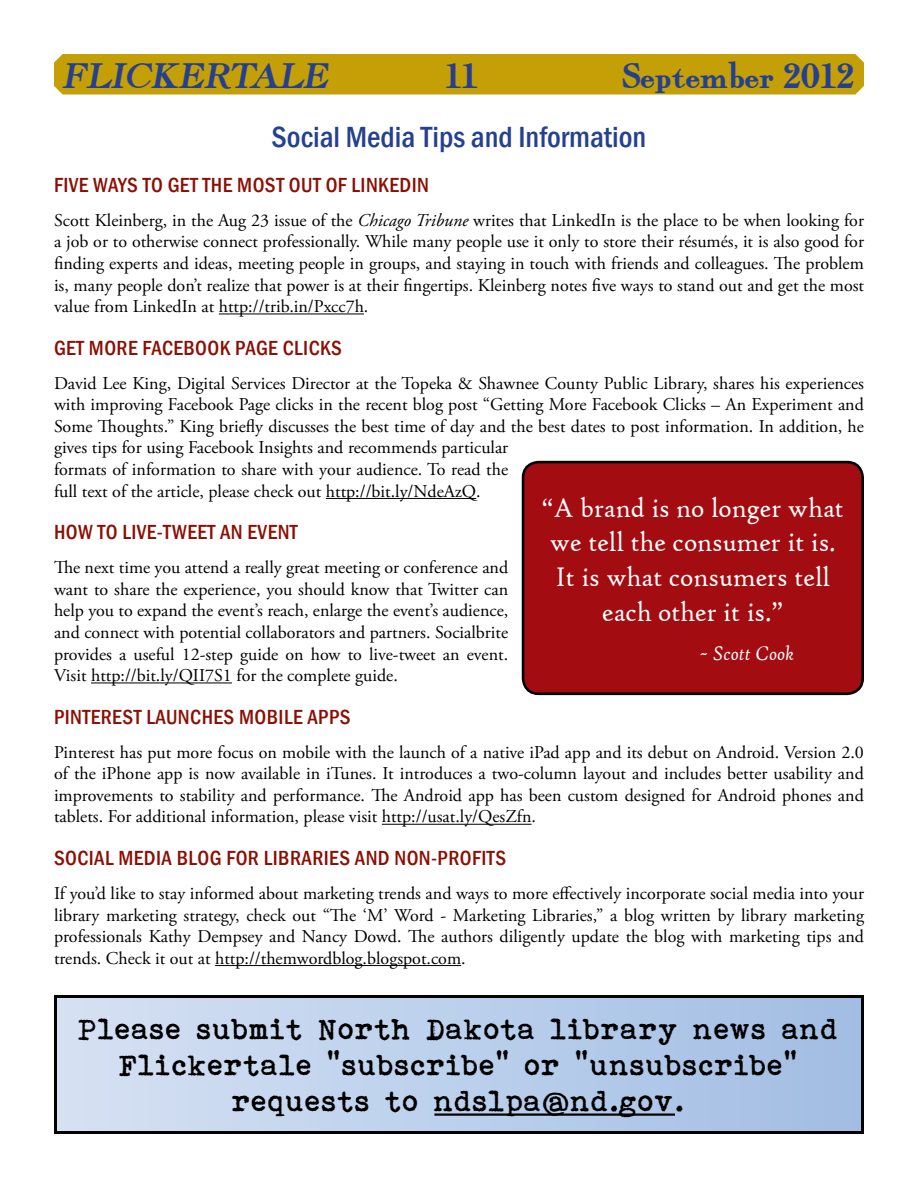
<style>
.page{position:relative;width:918px;height:1188px;background:#fff}
.page>*{position:absolute;margin:0;border:0;box-sizing:border-box;transform-origin:0 0}
.t1{font:36px "Fairfax Station";color:#25408f}
.t2{font:italic 36px "Fairfax Station";color:#25408f}
.t3{font:30px/36px "Bohemian typewriter";color:#000;text-align:center}
.t4{font:500 condensed 30px "Franklin Gothic";color:#25408f}
.t5{font:28.8px/34.7px "High Tower Text";color:#fff;text-align:center;scale:.92 1}
.t6{font:500 condensed 21px "Franklin Gothic";letter-spacing:.02em;color:#8b0f04}
.t7{font:italic 21px "High Tower Text";color:#fff;scale:.92 1}
.t8{font:18px/21.6px "Adobe Garamond Pro";color:#000;text-align:justify}
.s1{font-style:italic}
</style>
<div class="page">
<div style="left:54px;top:54px;width:810px;height:40px;background:#c4a006"></div>
<hr style="left:219px;top:314px;width:145px;height:1px;background:#000">
<hr style="left:326px;top:498px;width:150px;height:1px;background:#000">
<hr style="left:91px;top:683px;width:141px;height:1px;background:#000">
<hr style="left:382px;top:824px;width:150px;height:1px;background:#000">
<hr style="left:215px;top:965px;width:246px;height:1px;background:#000">
<div style="left:523px;top:462px;width:340px;height:232px;background:#a30d11;border-radius:16px"></div>
<div style="left:522px;top:461px;width:342px;height:234px;border:3px solid #000;border-radius:16px"></div>
<div style="left:56px;top:997px;width:806px;height:135px;background:linear-gradient(to right,#d6e1f3,#a1bde3)"></div>
<hr style="left:434px;top:1114px;width:241px;height:2px;background:#000">
<div style="left:54px;top:995px;width:810px;height:139px;border:3px solid #000"></div>
<h1 class="t2" style="left:62px;top:56px;width:275px">FLICKERTALE</h1>
<h1 class="t1" style="left:445px;top:56px;width:34px">11</h1>
<h1 class="t1" style="left:623px;top:56px;width:233px">September 2012</h1>
<h2 class="t4" style="left:272px;top:117px;width:376px">SOCIAL MEDIA TIPS AND INFORMATION</h2>
<p class="t6" style="left:54px;top:171px;width:376px">FIVE WA YS TO GET THE MOST OUT OF LINKEDIN</p>
<p class="t8" style="left:54px;top:210px;width:812px">Scott Kleinberg, in the Aug 23 issue of the <span class="s1">Chicago Tribune</span> writes that LinkedIn is the place to be when looking for a job or to otherwise connect professionally. While many people use it only to store their résumés, it is also good for finding experts and ideas, meeting people in groups, and staying in touch with friends and colleagues. The problem is, many people don’t realize that power is at their fingertips. Kleinberg notes five ways to stand out and get the most value from LinkedIn at http://trib.in/Pxcc7h.</p>
<p class="t6" style="left:54px;top:334px;width:287px">GET MORE FAC EBOOK PAGE CLICKS</p>
<p class="t8" style="left:54px;top:373px;width:812px;text-align:left">David Lee King, Digital Services Director at the Topeka &amp; Shawnee County Public Library, shares his experiences with improving Facebook Page clicks in the recent blog post “Getting More Facebook Clicks – An Experiment and Some Thoughts.” King briefly discusses the best time of day and the best dates to post information. In addition, he gives tips for using Facebook Insights and recommends particular<br>formats of information to share with your audience. To read the<br>full text of the article, please check out http://bit.ly/NdeAzQ.</p>
<p class="t6" style="left:54px;top:519px;width:245px">HOW TO LIVE-TWEET AN EVENT</p>
<p class="t8" style="left:54px;top:557px;width:456px">The next time you attend a really great meeting or conference and want to share the experience, you should know that Twitter can help you to expand the event’s reach, enlarge the event’s audience, and connect with potential collaborators and partners. Socialbrite provides a useful 12-step guide on how to live-tweet an event.<br>Visit http://bit.ly/QII7S1 for the complete guide.</p>
<p class="t6" style="left:54px;top:703px;width:276px">PINTEREST LAUNCHES MOBILE APPS</p>
<p class="t8" style="left:54px;top:742px;width:811px">Pinterest has put more focus on mobile with the launch of a native iPad app and its debut on Android. Version 2.0 of the iPhone app is now available in iTunes. It introduces a two-column layout and includes better usability and improvements to stability and performance. The Android app has been custom designed for Android phones and tablets. For additional information, please visit http://usat.ly/QesZfn.</p>
<p class="t6" style="left:54px;top:844px;width:237px">SOCIAL MEDIA BLOG FOR LIBRAR</p>
<p class="t6" style="left:324px;top:844px;width:181px">IES AND NON-PROFITS</p>
<p class="t8" style="left:54px;top:883px;width:812px">If you’d like to stay informed about marketing trends and ways to more effectively incorporate social media into your library marketing strategy, check out “The ‘M’ Word - Marketing Libraries,” a blog written by library marketing professionals Kathy Dempsey and Nancy Dowd. The authors diligently update the blog with marketing tips and trends. Check it out at http://themwordblog.blogspot.com.</p>
<h3 class="t5" style="left:542px;top:490px;width:330px">“A brand is no longer what we tell the consumer it is.<br>It is what consumers tell each other it is.”</h3>
<p class="t7" style="left:699px;top:642px;width:105px">~ Scott Cook</p>
<h2 class="t3" style="left:79px;top:1011px;width:762px">Please submit North Dakota library news and<br>Flickertale “subscribe” or “unsubscribe” requests to ndslpa@nd.gov.</h2>
</div>
